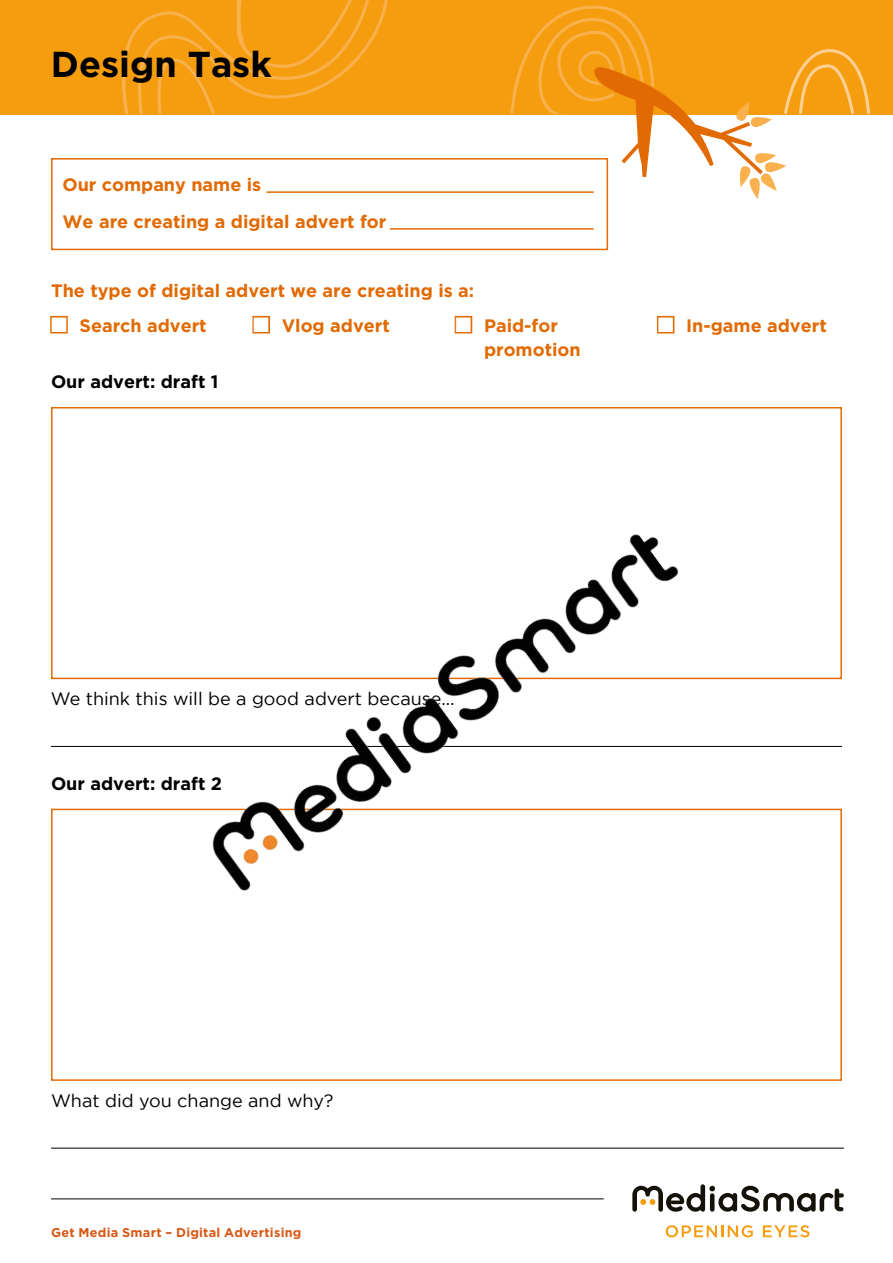
<style>
.page{position:relative;width:893px;height:1263px;background:#fff}
.page>*{position:absolute;margin:0;border:0;box-sizing:border-box;transform-origin:0 0}
.t1{font:700 36px "Gotham";color:#000}
.t2{font:700 18px/36.8px "Gotham";color:#e16a03}
.t3{font:18px "Gotham";color:#000}
.t4{font:700 18px "Gotham";color:#000}
.t5{font:700 12.75px "Gotham";letter-spacing:.02em;color:#d65916}
.s1{color:#fff}
</style>
<div class="page">
<div style="left:0;top:0;width:893px;height:114px;background:#f59d0f"></div>
<svg style="left:122px;top:0;width:266px;height:114px"></svg>
<svg style="left:510px;top:5px;width:360px;height:194px"></svg>
<hr style="left:51px;top:1198px;width:553px;height:1px;background:#000">
<svg style="left:632px;top:1184px;width:212px;height:28px"></svg>
<svg style="left:666px;top:1225px;width:87px;height:12px"></svg>
<svg style="left:763px;top:1225px;width:46px;height:12px"></svg>
<div style="left:51px;top:158px;width:557px;height:92px;border:2px solid #e16a03"></div>
<hr style="left:266px;top:191px;width:328px;height:2px;background:#e16a03">
<hr style="left:390px;top:228px;width:204px;height:2px;background:#e16a03">
<div style="left:51px;top:407px;width:791px;height:272px;border:2px solid #e16a03"></div>
<hr style="left:51px;top:746px;width:791px;height:1px;background:#000">
<div style="left:50px;top:316px;width:18px;height:17px;border:3px solid #e16a03"></div>
<div style="left:252px;top:316px;width:18px;height:17px;border:3px solid #e16a03"></div>
<div style="left:455px;top:316px;width:17px;height:17px;border:3px solid #e16a03"></div>
<div style="left:657px;top:316px;width:17px;height:17px;border:3px solid #e16a03"></div>
<div style="left:51px;top:809px;width:791px;height:272px;border:2px solid #e16a03"></div>
<hr style="left:51px;top:1148px;width:793px;height:1px;background:#000">
<img style="left:175px;top:534px;width:532px;height:357px">
<h1 class="t1" style="left:51px;top:43px;width:222px">Design Task</h1>
<p class="t2" style="left:62px;top:166px;width:325px">Our company name is<br>We are creating a digital advert for</p>
<p class="t2" style="left:51px;top:272px;width:425px">The type of digital advert we are creating is a:</p>
<p class="t2" style="left:51px;top:307px;width:157px"><span class="s1">■</span> Search advert</p>
<p class="t2" style="left:253px;top:307px;width:138px"><span class="s1">■</span> Vlog advert</p>
<p class="t2" style="left:484px;top:313px;width:98px;line-height:24px;text-indent:-28px"><span class="s1">■</span> Paid-for promotion</p>
<p class="t2" style="left:658px;top:307px;width:171px"><span class="s1">■</span> In-game advert</p>
<p class="t4" style="left:51px;top:371px;width:169px">Our advert: draft 1</p>
<p class="t3" style="left:51px;top:689px;width:405px">We think this will be a good advert because...</p>
<p class="t4" style="left:51px;top:773px;width:173px">Our advert: draft 2</p>
<p class="t3" style="left:51px;top:1090px;width:284px">What did you change and why?</p>
<p class="t5" style="left:51px;top:1225px;width:252px">Get Media Smart – Digital Advertising</p>
</div>
